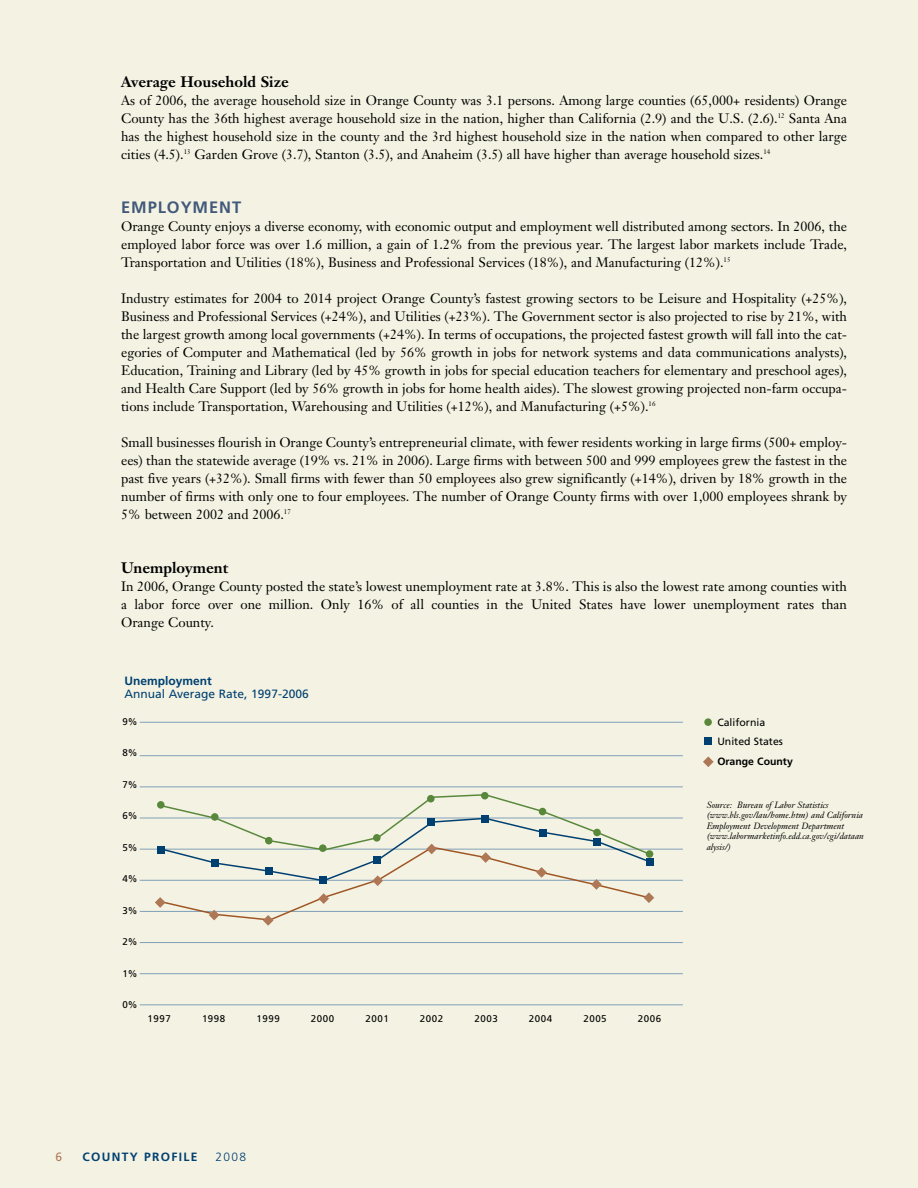
<style>
.page{position:relative;width:918px;height:1188px;background:#f4f3e3}
.page>*{position:absolute;margin:0;border:0;box-sizing:border-box;transform-origin:0 0}
.t1{font:700 16.5px "Frutiger";letter-spacing:.055em;color:#43597b}
.t2{font:700 15px "Janson Text";color:#000}
.t3{font:13.5px/18px "Janson Text";color:#000;text-align:justify}
.t4{font:12px "Frutiger";color:#004071}
.t5{font:700 12px "Frutiger";letter-spacing:.11em;color:#004071}
.t6{font:700 12px "Frutiger";color:#004071}
.t7{font:300 12px "Frutiger";color:#004071}
.t8{font:12px "Frutiger";color:#ae7857}
.t9{font:10.5px/19.5px "Frutiger";color:#000}
.t10{font:700 10.5px "Frutiger";color:#000}
.t11{font:9.75px "Frutiger";letter-spacing:.055em;color:#000}
.t12{font:italic 9px/10.5px "Janson Text";color:#000}
</style>
<div class="page">
<hr style="left:140px;top:755px;width:543px;height:1px;background:#80a0b8">
<hr style="left:140px;top:722px;width:543px;height:1px;background:#80a0b8">
<hr style="left:140px;top:786px;width:543px;height:1px;background:#80a0b8">
<hr style="left:140px;top:818px;width:543px;height:1px;background:#80a0b8">
<hr style="left:140px;top:849px;width:543px;height:1px;background:#80a0b8">
<hr style="left:140px;top:880px;width:543px;height:1px;background:#80a0b8">
<hr style="left:140px;top:911px;width:543px;height:1px;background:#80a0b8">
<hr style="left:140px;top:942px;width:543px;height:1px;background:#80a0b8">
<hr style="left:140px;top:973px;width:543px;height:1px;background:#80a0b8">
<hr style="left:140px;top:1004px;width:543px;height:1px;background:#80a0b8">
<div style="left:704px;top:718px;width:8px;height:8px;background:#59883b;border-radius:50%"></div>
<div style="left:705px;top:737px;width:7px;height:8px;background:#004071"></div>
<svg style="left:703px;top:756px;width:11px;height:11px"></svg>
<svg style="left:155px;top:793px;width:499px;height:133px"></svg>
<div style="left:211px;top:813px;width:8px;height:8px;background:#59883b;border-radius:50%"></div>
<p class="t2" style="left:121px;top:76px;width:169px">Average Household Size</p>
<p class="t3" style="left:121px;top:93px;width:728px">As of 2006, the average household size in Orange County was 3.1 persons. Among large counties (65,000+ residents) Orange County has the 36th highest average household size in the nation, higher than California (2.9) and the U.S. (2.6).<sup>12</sup> Santa Ana has the highest household size in the county and the 3rd highest household size in the nation when compared to other large cities (4.5).<sup>13</sup> Garden Grove (3.7), Stanton (3.5), and Anaheim (3.5) all have higher than average household sizes.<sup>14</sup></p>
<p class="t1" style="left:121px;top:201px;width:122px">EMPLOYMENT</p>
<p class="t3" style="left:121px;top:219px;width:728px">Orange County enjoys a diverse economy, with economic output and employment well distributed among sectors. In 2006, the employed labor force was over 1.6 million, a gain of 1.2% from the previous year. The largest labor markets include Trade, Transportation and Utilities (18%), Business and Professional Services (18%), and Manufacturing (12%).<sup>15</sup></p>
<p class="t3" style="left:121px;top:291px;width:728px">Industry estimates for 2004 to 2014 project Orange County’s fastest growing sectors to be Leisure and Hospitality (+25%), Business and Professional Services (+24%), and Utilities (+23%). The Government sector is also projected to rise by 21%, with the largest growth among local governments (+24%). In terms of occupations, the projected fastest growth will fall into the cat&shy;egories of Computer and Mathematical (led by 56% growth in jobs for network systems and data communications analysts), Education, Training and Library (led by 45% growth in jobs for special education teachers for elementary and preschool ages), and Health Care Support (led by 56% growth in jobs for home health aides). The slowest growing projected non-farm occupa&shy;tions include Transportation, Warehousing and Utilities (+12%), and Manufacturing (+5%).<sup>16</sup></p>
<p class="t3" style="left:121px;top:435px;width:728px">Small businesses flourish in Orange County’s entrepreneurial climate, with fewer residents working in large firms (500+ employ&shy;ees) than the statewide average (19% vs. 21% in 2006). Large firms with between 500 and 999 employees grew the fastest in the past five years (+32%). Small firms with fewer than 50 employees also grew significantly (+14%), driven by 18% growth in the number of firms with only one to four employees. The number of Orange County firms with over 1,000 employees shrank by 5% between 2002 and 2006.<sup>17</sup></p>
<p class="t2" style="left:121px;top:562px;width:109px">Unemployment</p>
<p class="t3" style="left:121px;top:579px;width:728px">In 2006, Orange County posted the state’s lowest unemployment rate at 3.8%. This is also the lowest rate among counties with a labor force over one million. Only 16% of all counties in the United States have lower unemployment rates than Orange County.</p>
<p class="t6" style="left:125px;top:676px;width:89px">Unemployment</p>
<p class="t4" style="left:125px;top:689px;width:186px">Annual Average Rate, 1997-2006</p>
<p class="t11" style="left:123px;top:717px;width:17px">9%</p>
<p class="t11" style="left:123px;top:749px;width:17px">8%</p>
<p class="t11" style="left:123px;top:780px;width:17px">7%</p>
<p class="t11" style="left:123px;top:812px;width:17px">6%</p>
<p class="t11" style="left:123px;top:843px;width:17px">5%</p>
<p class="t11" style="left:123px;top:875px;width:17px">4%</p>
<p class="t11" style="left:123px;top:906px;width:17px">3%</p>
<p class="t11" style="left:123px;top:938px;width:17px">2%</p>
<p class="t11" style="left:123px;top:969px;width:17px">1%</p>
<p class="t11" style="left:123px;top:1001px;width:17px">0%</p>
<p class="t11" style="left:148px;top:1015px;width:25px">1997</p>
<p class="t11" style="left:202px;top:1015px;width:25px">1998</p>
<p class="t11" style="left:257px;top:1015px;width:25px">1999</p>
<p class="t11" style="left:311px;top:1015px;width:25px">2000</p>
<p class="t11" style="left:365px;top:1015px;width:25px">2001</p>
<p class="t11" style="left:420px;top:1015px;width:25px">2002</p>
<p class="t11" style="left:474px;top:1015px;width:25px">2003</p>
<p class="t11" style="left:529px;top:1015px;width:25px">2004</p>
<p class="t11" style="left:583px;top:1015px;width:25px">2005</p>
<p class="t11" style="left:638px;top:1015px;width:25px">2006</p>
<p class="t9" style="left:717px;top:713px;width:67px">California<br>United States</p>
<p class="t10" style="left:717px;top:757px;width:77px">Orange County</p>
<p class="t12" style="left:707px;top:801px;width:159px">Source: Bureau of Labor Statistics (www.bls.gov/lau/home.htm) and California Employment Development Department (www.labormarketinfo.edd.ca.gov/cgi/dataan alysis/)</p>
<p class="t8" style="left:56px;top:1152px;width:8px">6</p>
<p class="t5" style="left:82px;top:1152px;width:117px">COUNTY PROFILE</p>
<p class="t7" style="left:215px;top:1152px;width:32px">2008</p>
</div>
